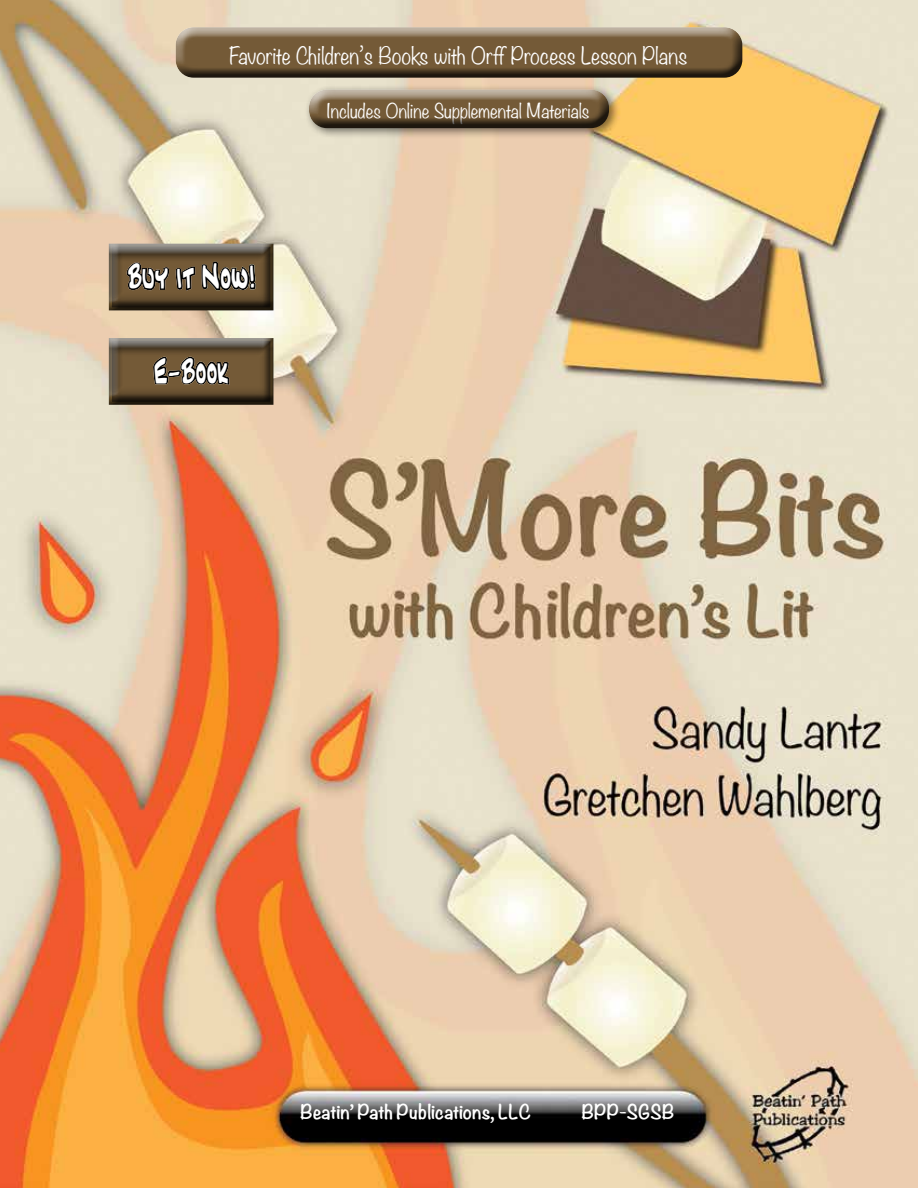
<style>
.page{position:relative;width:918px;height:1188px;background:#fff}
.page>*{position:absolute;margin:0;border:0;box-sizing:border-box;transform-origin:0 0}
.t1{font:30px "Jazz Text Extended";color:#fff}
.t2{font:300 21px "Noteworthy";color:#fff}
.t3{font:700 18px "Noteworthy";color:#fff}
.t4{font:300 18px "Noteworthy";color:#fff}
</style>
<div class="page">
<img style="left:0;top:0;width:918px;height:1188px">
<div style="left:164px;top:26px;width:579px;height:49px;background:#fff;opacity:.75"></div>
<div style="left:169px;top:31px;width:574px;height:49px;background:#000;opacity:.75"></div>
<div style="left:304px;top:85px;width:316px;height:55px;background:#000;opacity:.5"></div>
<div style="left:305px;top:89px;width:309px;height:30px;background:#fff;opacity:.75"></div>
<div style="left:305px;top:93px;width:309px;height:37px;background:#000;opacity:.75"></div>
<div style="left:100px;top:237px;width:184px;height:82px;background:#000;opacity:.75"></div>
<div style="left:100px;top:330px;width:181px;height:81px;background:#fff;opacity:.75"></div>
<div style="left:100px;top:333px;width:181px;height:81px;background:#000;opacity:.75"></div>
<p class="t2" style="left:229px;top:37px;width:460px">Favorite Children’s Books with Orff Process Lesson Plans</p>
<p class="t4" style="left:327px;top:96px;width:264px">Includes Online Supplemental Materials</p>
<h1 class="t1" style="left:127px;top:253px;width:130px">Buy it Now!</h1>
<h1 class="t1" style="left:154px;top:348px;width:76px">E-Book</h1>
<p class="t3" style="left:300px;top:1096px;width:233px">Beatin’ Path Publications, LLC</p>
<p class="t3" style="left:582px;top:1096px;width:95px">BPP-SGSB</p>
</div>
